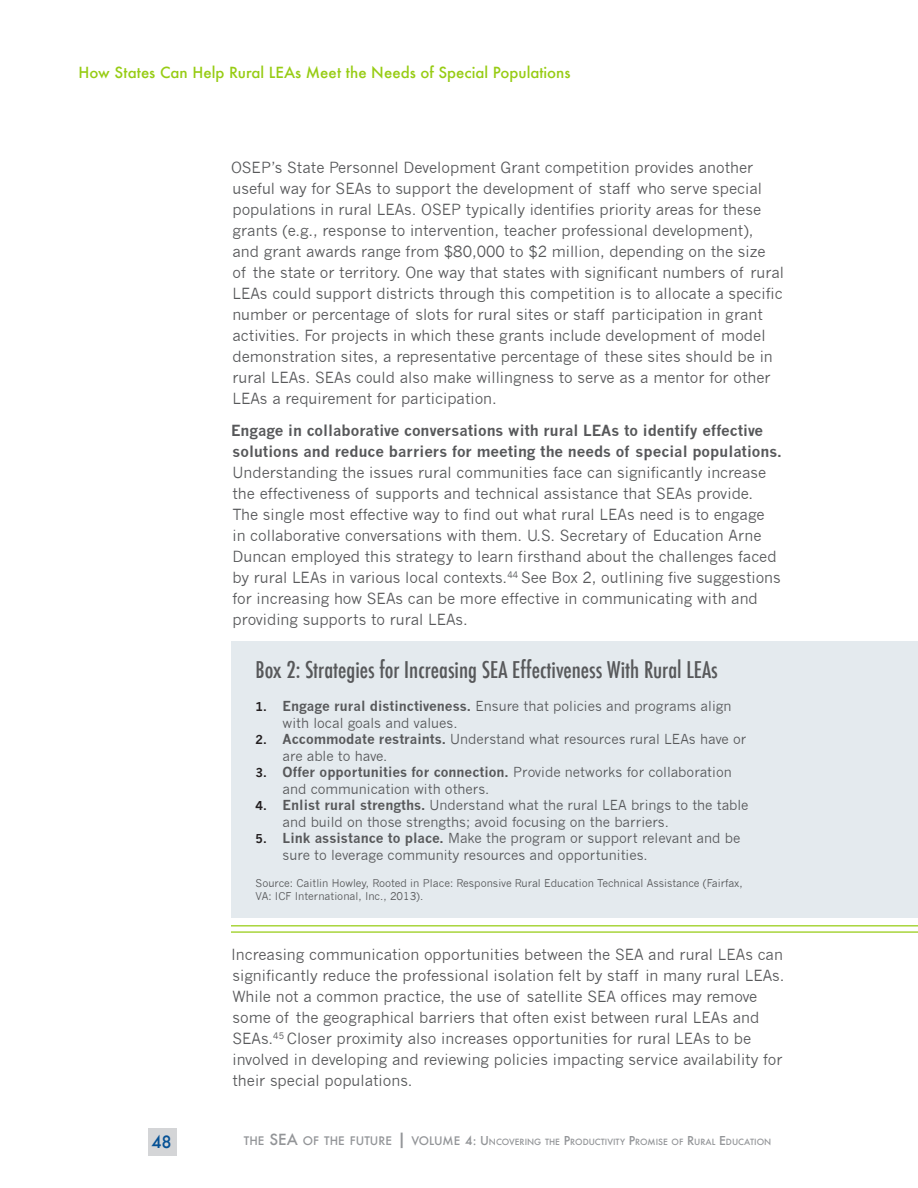
<style>
.page{position:relative;width:918px;height:1188px;background:#fff}
.page>*{position:absolute;margin:0;border:0;box-sizing:border-box;transform-origin:0 0}
.t1{font:500 condensed 22.5px "Futura";color:#57585a}
.t2{font:500 16.5px "Futura";color:#065195}
.Body_Text{font:15px/21px "News Gothic";color:#57585a}
.Essay_Title{font:500 15px "Futura";color:#97cc14}
.t3{font:13.5px/16.5px "News Gothic";color:#57585a}
.t4{font:10.5px/13.5px "News Gothic";color:#57585a}
.t5{font:500 8.4px "Futura";color:#939598}
.s1{font-weight:700}
.s2{font-weight:700;font-size:12px;color:#231f20}
.s3{font-size:11.55px}
.s4{font-size:15px}
.s5{font-size:16.5px}
.s6{font-size:12px}
</style>
<div class="page">
<div style="left:148px;top:1129px;width:28px;height:27px;background:#d4d5d7"></div>
<div style="left:231px;top:642px;width:687px;height:276px;background:#e4eaee"></div>
<hr style="left:231px;top:925px;width:687px;height:1px;background:#97cc14">
<hr style="left:231px;top:931px;width:687px;height:2px;background:#97cc14">
<p class="Essay_Title" style="left:79px;top:62px;width:493px">How States Can Help Rural LEAs Meet the Needs of Special Populations</p>
<p class="Body_Text" style="left:231px;top:157px;width:555px">OSEP’s State Personnel Development Grant competition provides another useful way for SEAs to support the development of staff who serve special populations in rural LEAs. OSEP typically identifies priority areas for these grants (e.g., response to intervention, teacher professional development),<br>and grant awards range from $80,000 to $2 million, depending on the size<br>of the state or territory. One way that states with significant numbers of rural LEAs could support districts through this competition is to allocate a specific number or percentage of slots for rural sites or staff participation in grant activities. For projects in which these grants include development of model demonstration sites, a representative percentage of these sites should be in rural LEAs. SEAs could also make willingness to serve as a mentor for other LEAs a requirement for participation.</p>
<p class="Body_Text" style="left:231px;top:420px;width:552px"><span class="s1">Engage in collaborative conversations with rural LEAs to identify effective solutions and reduce barriers for meeting the needs of special populations.<br></span>Understanding the issues rural communities face can significantly increase the effectiveness of supports and technical assistance that SEAs provide.<br>The single most effective way to find out what rural LEAs need is to engage<br>in collaborative conversations with them. U.S. Secretary of Education Arne Duncan employed this strategy to learn firsthand about the challenges faced by rural LEAs in various local contexts.<sup>44</sup> See Box 2, outlining five suggestions for increasing how SEAs can be more effective in communicating with and providing supports to rural LEAs.</p>
<p class="t1" style="left:256px;top:656px;width:464px">Box 2: Strategies for Increasing SEA Effectiveness With Rural LEAs</p>
<p class="t3" style="left:283px;top:698px;width:450px;text-indent:-27px"><span class="s2">1.</span> <span class="s1">Engage rural distinctiveness.</span> Ensure that policies and programs align with local goals and values.</p>
<p class="t3" style="left:283px;top:731px;width:465px;text-indent:-27px"><span class="s2">2.</span> <span class="s1">Accommodate restraints.</span> Understand what resources rural LEAs have or are able to have.</p>
<p class="t3" style="left:283px;top:764px;width:451px;text-indent:-27px"><span class="s2">3.</span> <span class="s1">Offer opportunities for connection.</span> Provide networks for collaboration and communication with others.</p>
<p class="t3" style="left:283px;top:797px;width:467px;text-indent:-27px"><span class="s2">4.</span> <span class="s1">Enlist rural strengths.</span> Understand what the rural LEA brings to the table and build on those strengths; avoid focusing on the barriers.</p>
<p class="t3" style="left:283px;top:830px;width:459px;text-indent:-27px"><span class="s2">5.</span> <span class="s1">Link assistance to place.</span> Make the program or support relevant and be sure to leverage community resources and opportunities.</p>
<p class="t4" style="left:256px;top:876px;width:489px">Source: Caitlin Howley, Rooted in Place: Responsive Rural Education Technical Assistance (Fairfax,<br>VA: ICF International, Inc., 2013).</p>
<p class="Body_Text" style="left:231px;top:944px;width:555px">Increasing communication opportunities between the SEA and rural LEAs can significantly reduce the professional isolation felt by staff in many rural LEAs.<br>While not a common practice, the use of satellite SEA offices may remove some of the geographical barriers that often exist between rural LEAs and SEAs.<sup>45</sup> Closer proximity also increases opportunities for rural LEAs to be involved in developing and reviewing policies impacting service availability for their special populations.</p>
<p class="t2" style="left:151px;top:1131px;width:22px">48</p>
<p class="t5" style="left:244px;top:1136px;width:529px"><span class="s3">THE</span> <span class="s4">SEA</span> <span class="s3">OF THE FUTURE</span> <span class="s5">|</span> <span class="s3">VOLUME</span> <span class="s6">4: U</span> NCOVERING THE <span class="s6">P</span>RODUCTIVITY <span class="s6">P</span>ROMISE OF <span class="s6">R</span>URAL <span class="s6">E</span> DUCATION</p>
</div>
